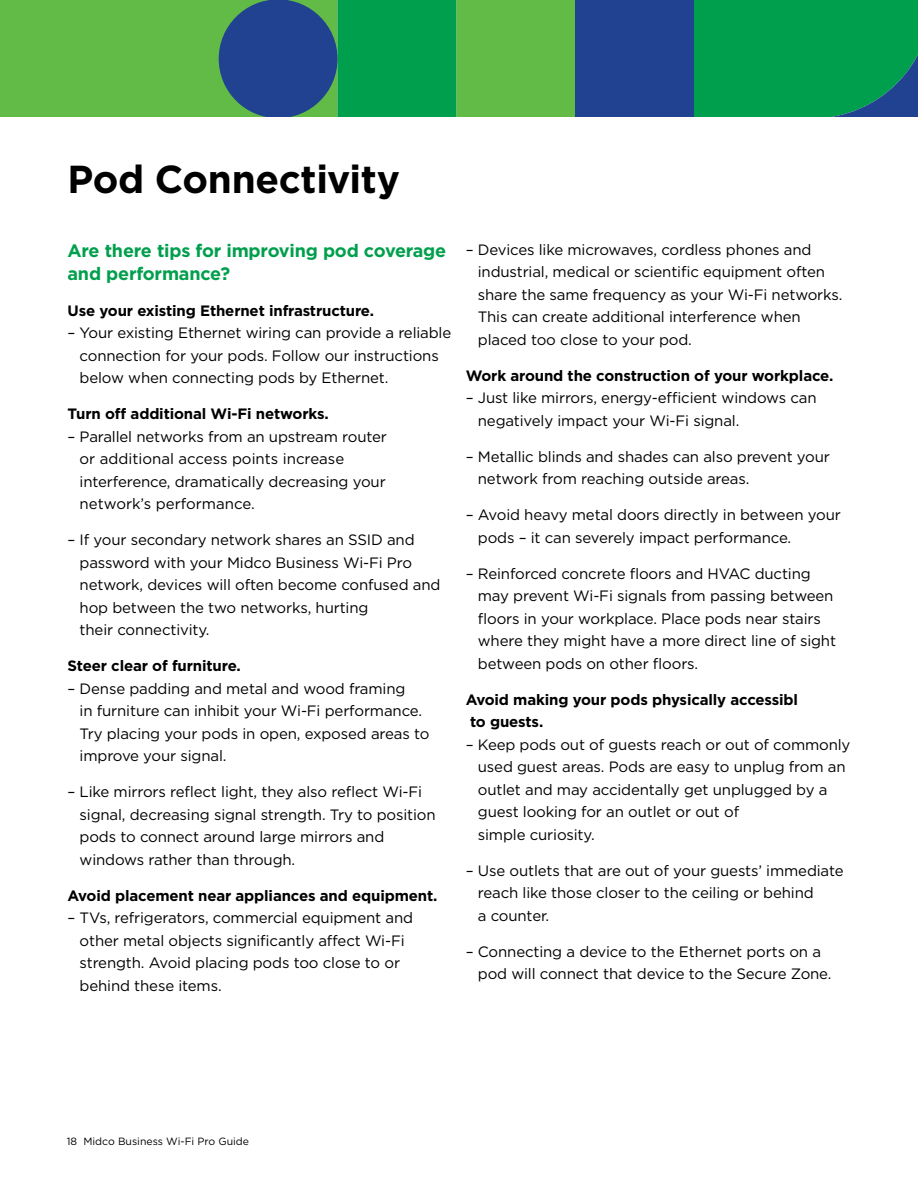
<style>
.page{position:relative;width:918px;height:1188px;background:#fff}
.page>*{position:absolute;margin:0;border:0;box-sizing:border-box;transform-origin:0 0}
.t1{font:700 39px "Gotham";letter-spacing:-.01em;color:#000}
.t2{font:700 18px/22.5px "Gotham";letter-spacing:-.01em;color:#009f4d}
.t3{font:15px/22.5px "Gotham";letter-spacing:-.01em;color:#000}
.t4{font:700 15px/22.5px "Gotham";letter-spacing:-.01em;color:#000}
.t5{font:10.5px "Gotham";color:#000}
</style>
<div class="page">
<div style="left:0;top:0;width:575px;height:117px;background:#62bb46"></div>
<div style="left:694px;top:0;width:224px;height:117px;background:#009f4d"></div>
<div style="left:575px;top:0;width:119px;height:117px;background:#214290"></div>
<svg style="left:219px;top:0;width:237px;height:117px;background:#177c67"></svg>
<h1 class="t1" style="left:68px;top:154px;width:334px">Pod Connectivity</h1>
<p class="t2" style="left:68px;top:240px;width:380px">Are there tips for improving pod coverage and performance?</p>
<p class="t4" style="left:68px;top:299px;width:308px">Use your existing Ethernet infrastructure.</p>
<p class="t3" style="left:80px;top:322px;width:373px;text-indent:-12px">– Your existing Ethernet wiring can provide a reliable connection for your pods. Follow our instructions below when connecting pods by Ethernet.</p>
<p class="t4" style="left:68px;top:403px;width:263px">Turn off additional Wi-Fi networks.</p>
<p class="t3" style="left:80px;top:425px;width:309px;text-indent:-12px">– Parallel networks from an upstream router or additional access points increase interference, dramatically decreasing your network’s performance.</p>
<p class="t3" style="left:80px;top:529px;width:362px;text-indent:-12px">– If your secondary network shares an SSID and password with your Midco Business Wi-Fi Pro network, devices will often become confused and hop between the two networks, hurting<br>their connectivity.</p>
<p class="t4" style="left:68px;top:655px;width:175px">Steer clear of furniture.</p>
<p class="t3" style="left:80px;top:677px;width:351px;text-indent:-12px">– Dense padding and metal and wood framing<br>in furniture can inhibit your Wi-Fi performance.<br>Try placing your pods in open, exposed areas to improve your signal.</p>
<p class="t3" style="left:80px;top:781px;width:358px;text-indent:-12px">– Like mirrors reflect light, they also reflect Wi-Fi signal, decreasing signal strength. Try to position pods to connect around large mirrors and windows rather than through.</p>
<p class="t4" style="left:68px;top:884px;width:371px">Avoid placement near appliances and equipment.</p>
<p class="t3" style="left:80px;top:907px;width:335px;text-indent:-12px">– TVs, refrigerators, commercial equipment and other metal objects significantly affect Wi-Fi strength. Avoid placing pods too close to or behind these items.</p>
<p class="t3" style="left:478px;top:238px;width:366px;text-indent:-12px">– Devices like microwaves, cordless phones and industrial, medical or scientific equipment often share the same frequency as your Wi-Fi networks.<br>This can create additional interference when placed too close to your pod.</p>
<p class="t4" style="left:466px;top:364px;width:369px">Work around the construction of your workplace.</p>
<p class="t3" style="left:478px;top:387px;width:340px;text-indent:-12px">– Just like mirrors, energy-efficient windows can negatively impact your Wi-Fi signal.</p>
<p class="t3" style="left:478px;top:445px;width:354px;text-indent:-12px">– Metallic blinds and shades can also prevent your network from reaching outside areas.</p>
<p class="t3" style="left:478px;top:504px;width:364px;text-indent:-12px">– Avoid heavy metal doors directly in between your pods – it can severely impact performance.</p>
<p class="t3" style="left:478px;top:562px;width:360px;text-indent:-12px">– Reinforced concrete floors and HVAC ducting may prevent Wi-Fi signals from passing between floors in your workplace. Place pods near stairs where they might have a more direct line of sight between pods on other floors.</p>
<p class="t4" style="left:466px;top:688px;width:334px">Avoid making your pods physically accessibl to guests.</p>
<p class="t3" style="left:478px;top:733px;width:374px;text-indent:-12px">– Keep pods out of guests reach or out of commonly used guest areas. Pods are easy to unplug from an outlet and may accidentally get unplugged by a guest looking for an outlet or out of<br>simple curiosity.</p>
<p class="t3" style="left:478px;top:859px;width:367px;text-indent:-12px">– Use outlets that are out of your guests’ immediate reach like those closer to the ceiling or behind<br>a counter.</p>
<p class="t3" style="left:478px;top:940px;width:355px;text-indent:-12px">– Connecting a device to the Ethernet ports on a pod will connect that device to the Secure Zone.</p>
<p class="t5" style="left:67px;top:1135px;width:184px">18 Midco Business Wi-Fi Pro Guide</p>
</div>
